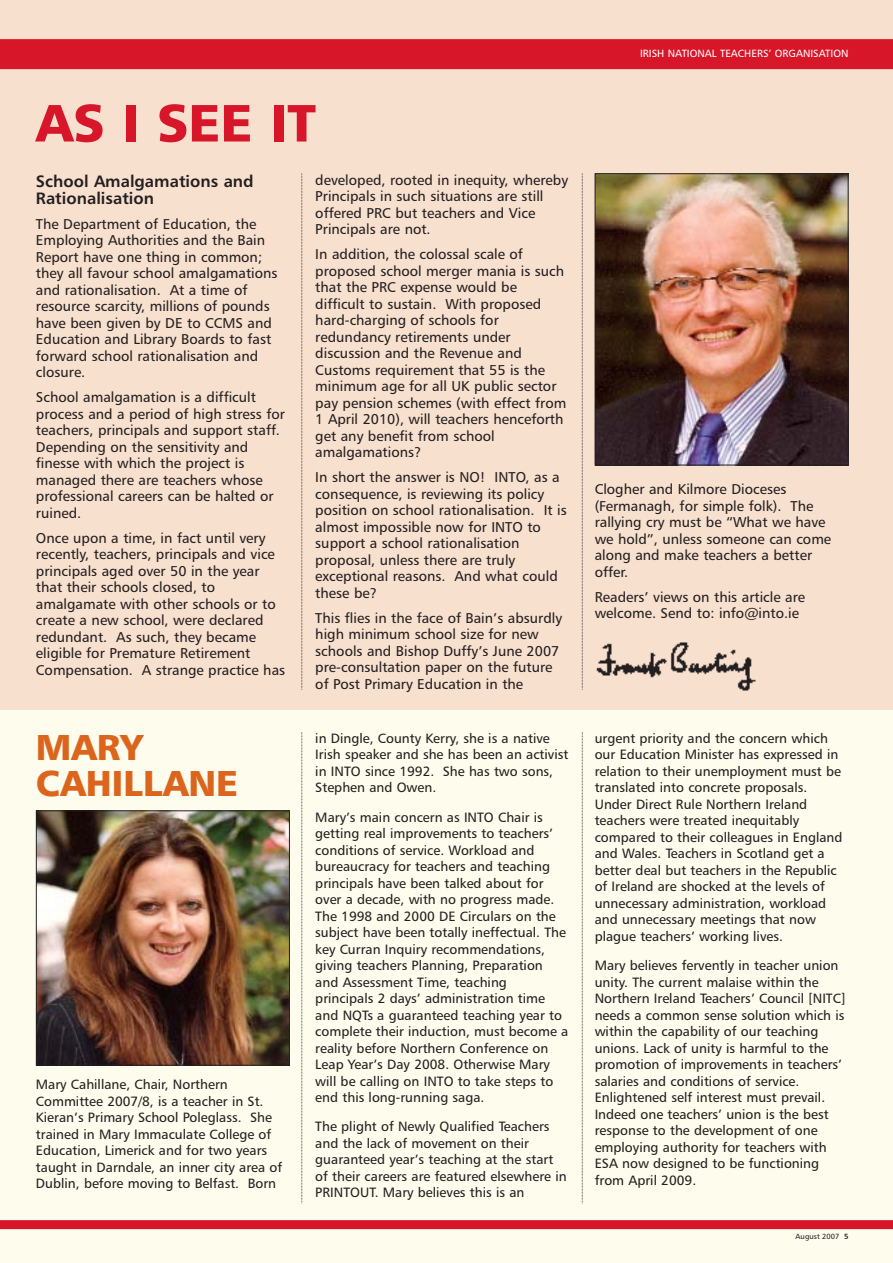
<style>
.page{position:relative;width:893px;height:1263px;background:#fff}
.page>*{position:absolute;margin:0;border:0;box-sizing:border-box;transform-origin:0 0}
.t1{font:52.5px "Humanist 777 BT Black B";color:#d71729}
.t2{font:36px/36px "Humanist 777 BT Black B";color:#dc651d}
.t3{font:16.5px/17.2px "Humanist 777 BT Bold B";color:#231f20}
.t4{font:14.25px/16.5px "Humanist 777 BT Roman B";color:#231f20}
.t5{font:13.5px/16.5px "Humanist 777 BT Roman B";color:#231f20}
.t6{font:10.5px "Humanist 777 BT Roman B";color:#fff}
.t7{font:7.5px "Humanist 777 BT Roman B";color:#231f20}
.s1{font-family:"Humanist 777 BT Bold B"}
</style>
<div class="page">
<div style="left:0;top:0;width:892px;height:710px;background:#f8e0cf"></div>
<div style="left:0;top:710px;width:892px;height:553px;background:#fdfced"></div>
<div style="left:0;top:39px;width:892px;height:30px;background:#d71729"></div>
<div style="left:0;top:1220px;width:892px;height:9px;background:#d71729"></div>
<img style="left:596px;top:175px;width:250px;height:288px">
<div style="left:594px;top:173px;width:254px;height:292px;border:1px solid #231f20"></div>
<svg style="left:582px;top:173px;width:1px;height:517px"></svg>
<svg style="left:301px;top:173px;width:1px;height:517px"></svg>
<svg style="left:582px;top:732px;width:1px;height:472px"></svg>
<svg style="left:301px;top:732px;width:1px;height:472px"></svg>
<img style="left:38px;top:812px;width:250px;height:252px">
<div style="left:36px;top:810px;width:254px;height:256px;border:1px solid #231f20"></div>
<img style="left:596px;top:642px;width:160px;height:49px">
<h1 class="t1" style="left:36px;top:102px;width:282px">AS I SEE IT</h1>
<p class="t3" style="left:36px;top:173px;width:219px">School Amalgamations and<br>Rationalisation</p>
<p class="t4" style="left:36px;top:217px;width:243px">The Department of Education, the<br>Employing Authorities and the Bain<br>Report have one thing in common; they all favour school amalgamations and rationalisation. At a time of resource scarcity, millions of pounds have been given by DE to CCMS and<br>Education and Library Boards to fast forward school rationalisation and closure.</p>
<p class="t4" style="left:36px;top:390px;width:250px">School amalgamation is a difficult process and a period of high stress for teachers, principals and support staff.<br>Depending on the sensitivity and finesse with which the project is managed there are teachers whose professional careers can be halted or ruined.</p>
<p class="t4" style="left:36px;top:531px;width:251px">Once upon a time, in fact until very recently, teachers, principals and vice principals aged over 50 in the year that their schools closed, to amalgamate with other schools or to create a new school, were declared redundant. As such, they became eligible for Premature Retirement Compensation. A strange practice has</p>
<h2 class="t2" style="left:36px;top:732px;width:204px">MARY<br>CAHILLANE</h2>
<p class="t5" style="left:36px;top:1077px;width:248px">Mary Cahillane, Chair, Northern Committee 2007/8, is a teacher in St.<br>Kieran’s Primary School Poleglass. She trained in Mary Immaculate College of Education, Limerick and for two years taught in Darndale, an inner city area of Dublin, before moving to Belfast. Born</p>
<p class="t4" style="left:315px;top:173px;width:254px">developed, rooted in inequity, whereby Principals in such situations are still offered PRC but teachers and Vice Principals are not.</p>
<p class="t4" style="left:315px;top:247px;width:252px">In addition, the colossal scale of proposed school merger mania is such that the PRC expense would be difficult to sustain. With proposed hard-charging of schools for redundancy retirements under discussion and the Revenue and<br>Customs requirement that 55 is the minimum age for all UK public sector pay pension schemes (with effect from<br>1 April 2010), will teachers henceforth get any benefit from school amalgamations?</p>
<p class="t4" style="left:315px;top:470px;width:253px">In short the answer is NO! INTO, as a consequence, is reviewing its policy position on school rationalisation. It is almost impossible now for INTO to support a school rationalisation proposal, unless there are truly exceptional reasons. And what could these be?</p>
<p class="t4" style="left:315px;top:611px;width:248px">This flies in the face of Bain’s absurdly high minimum school size for new schools and Bishop Duffy’s June 2007 pre-consultation paper on the future of Post Primary Education in the</p>
<p class="t5" style="left:315px;top:731px;width:254px">in Dingle, County Kerry, she is a native Irish speaker and she has been an activist in INTO since 1992. She has two sons, Stephen and Owen.</p>
<p class="t5" style="left:315px;top:810px;width:254px">Mary’s main concern as INTO Chair is getting real improvements to teachers’ conditions of service. Workload and bureaucracy for teachers and teaching principals have been talked about for over a decade, with no progress made.<br>The 1998 and 2000 DE Circulars on the subject have been totally ineffectual. The key Curran Inquiry recommendations, giving teachers Planning, Preparation and Assessment Time, teaching principals 2 days’ administration time and NQTs a guaranteed teaching year to complete their induction, must become a reality before Northern Conference on Leap Year’s Day 2008. Otherwise Mary will be calling on INTO to take steps to end this long-running saga.</p>
<p class="t5" style="left:315px;top:1120px;width:253px">The plight of Newly Qualified Teachers and the lack of movement on their guaranteed year’s teaching at the start of their careers are featured elsewhere in PRINTOUT. Mary believes this is an</p>
<p class="t6" style="left:640px;top:49px;width:210px">IRISH NATIONAL TEACHERS’ ORGANISATION</p>
<p class="t4" style="left:594px;top:482px;width:238px">Clogher and Kilmore Dioceses (Fermanagh, for simple folk). The rallying cry must be “What we have we hold”, unless someone can come along and make teachers a better offer.</p>
<p class="t4" style="left:594px;top:589px;width:212px">Readers’ views on this article are welcome. Send to: info@into.ie</p>
<p class="t5" style="left:594px;top:731px;width:249px">urgent priority and the concern which our Education Minister has expressed in relation to their unemployment must be translated into concrete proposals.<br>Under Direct Rule Northern Ireland teachers were treated inequitably compared to their colleagues in England and Wales. Teachers in Scotland get a better deal but teachers in the Republic of Ireland are shocked at the levels of unnecessary administration, workload and unnecessary meetings that now plague teachers’ working lives.</p>
<p class="t5" style="left:594px;top:958px;width:252px">Mary believes fervently in teacher union unity. The current malaise within the Northern Ireland Teachers’ Council [NITC] needs a common sense solution which is within the capability of our teaching unions. Lack of unity is harmful to the promotion of improvements in teachers’ salaries and conditions of service.<br>Enlightened self interest must prevail.<br>Indeed one teachers’ union is the best response to the development of one employing authority for teachers with ESA now designed to be functioning from April 2009.</p>
<p class="t7" style="left:795px;top:1233px;width:54px">August 2007 <span class="s1">5</span></p>
</div>
